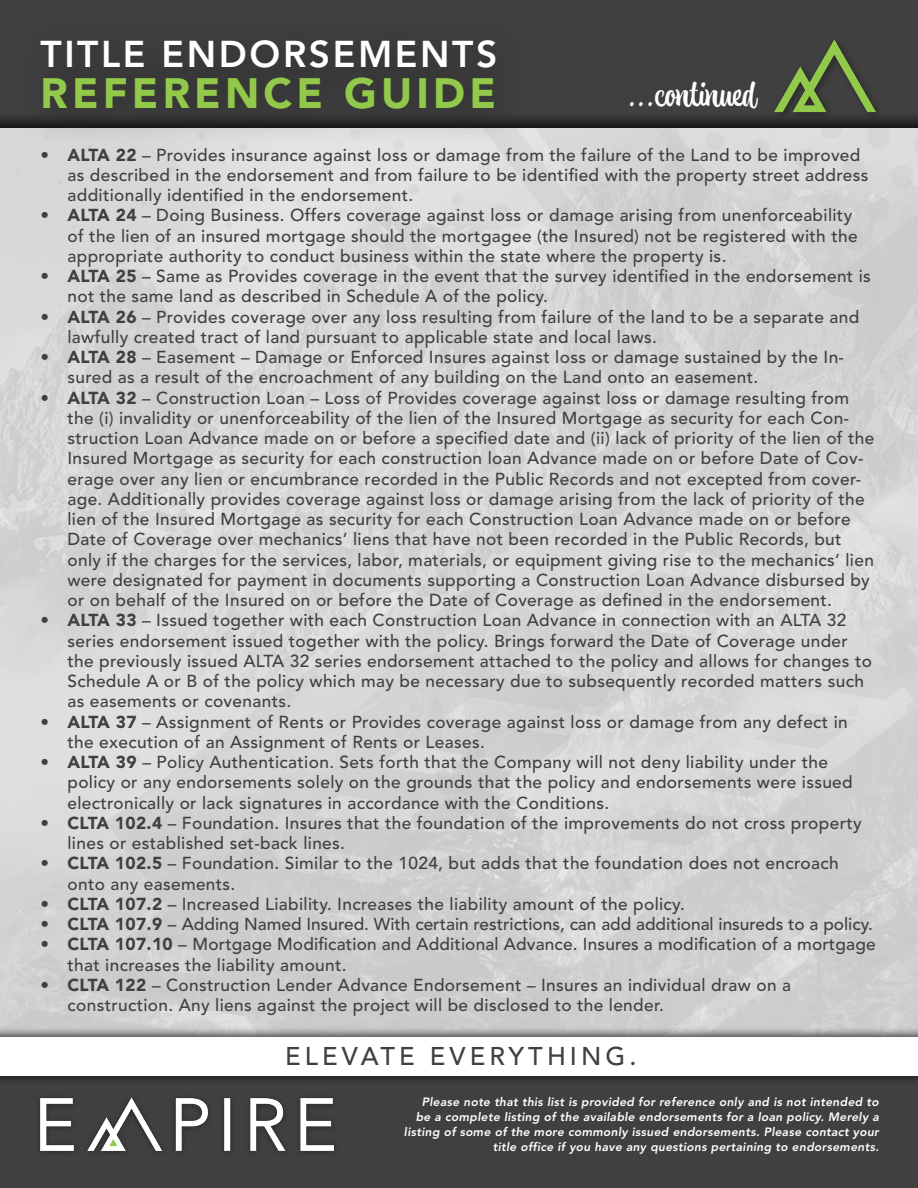
<style>
.page{position:relative;width:918px;height:1188px;background:#fff}
.page>*{position:absolute;margin:0;border:0;box-sizing:border-box;transform-origin:0 0}
.t1{font:900 42.15px "Avenir LT Std";letter-spacing:.1em;color:#92c94a}
.t2{font:800 37.05px "Avenir LT Std";letter-spacing:.07em;color:#fff}
.t3{font:32.4px "Atocha";color:#fff}
.t4{font:500 25.5px "Avenir LT Std";letter-spacing:.16em;color:#404041}
.t5{font:500 17.25px/20.2px "Avenir LT Std";letter-spacing:.02em;color:#404041}
.t6{font:500 17.25px "Avenir LT Std";color:#404041}
.t7{font:italic 800 12px/15px "Avenir LT Std";letter-spacing:.025em;color:#fff;text-align:right}
.s1{font-weight:900}
</style>
<div class="page">
<img style="left:0;top:130px;width:918px;height:896px">
<div style="left:0;top:1065px;width:918px;height:123px;background:#404041"></div>
<div style="left:0;top:0;width:918px;height:130px;background:#231f20;opacity:.75"></div>
<div style="left:770px;top:36px;width:114px;height:85px;background:#231f20;opacity:.75"></div>
<img style="left:771px;top:40px;width:108px;height:72px">
<img style="left:40px;top:1097px;width:294px;height:54px">
<div style="left:0;top:1026px;width:918px;height:55px;background:#231f20;opacity:.75"></div>
<div style="left:0;top:1037px;width:918px;height:38px;background:#fff"></div>
<div style="left:15px;top:11px;width:517px;height:135px;background:#231f20;opacity:.75"></div>
<p class="t2" style="left:40px;top:32px;width:458px">TITLE ENDORSEMENTS</p>
<p class="t1" style="left:40px;top:68px;width:457px">REFERENCE GUIDE</p>
<p class="t3" style="left:627px;top:72px;width:131px">...continued</p>
<p class="t5" style="left:68px;top:145px;width:802px;text-indent:-27px"><span class="s1">• ALTA 22</span> – Provides insurance against loss or damage from the failure of the Land to be improved as described in the endorsement and from failure to be identified with the property street address additionally identified in the endorsement.</p>
<p class="t5" style="left:68px;top:206px;width:792px;text-indent:-27px"><span class="s1">• ALTA 24</span> – Doing Business. Offers coverage against loss or damage arising from unenforceability of the lien of an insured mortgage should the mortgagee (the Insured) not be registered with the appropriate authority to conduct business within the state where the property is.</p>
<p class="t5" style="left:68px;top:266px;width:805px;text-indent:-27px"><span class="s1">• ALTA 25</span> – Same as Provides coverage in the event that the survey identified in the endorsement is not the same land as described in Schedule A of the policy.</p>
<p class="t5" style="left:68px;top:307px;width:793px;text-indent:-27px"><span class="s1">• ALTA 26</span> – Provides coverage over any loss resulting from failure of the land to be a separate and lawfully created tract of land pursuant to applicable state and local laws.</p>
<p class="t5" style="left:68px;top:347px;width:778px;text-indent:-27px"><span class="s1">• ALTA 28</span> – Easement – Damage or Enforced Insures against loss or damage sustained by the In&shy;sured as a result of the encroachment of any building on the Land onto an easement.</p>
<p class="t5" style="left:68px;top:388px;width:808px;text-indent:-27px"><span class="s1">• ALTA 32</span> – Construction Loan – Loss of Provides coverage against loss or damage resulting from the (i) invalidity or unenforceability of the lien of the Insured Mortgage as security for each Con&shy;struction Loan Advance made on or before a specified date and (ii) lack of priority of the lien of the Insured Mortgage as security for each construction loan Advance made on or before Date of Cov&shy;erage over any lien or encumbrance recorded in the Public Records and not excepted from cover&shy;age. Additionally provides coverage against loss or damage arising from the lack of priority of the lien of the Insured Mortgage as security for each Construction Loan Advance made on or before Date of Coverage over mechanics’ liens that have not been recorded in the Public Records, but only if the charges for the services, labor, materials, or equipment giving rise to the mechanics’ lien were designated for payment in documents supporting a Construction Loan Advance disbursed by or on behalf of the Insured on or before the Date of Coverage as defined in the endorsement.</p>
<p class="t5" style="left:68px;top:611px;width:806px;text-indent:-27px"><span class="s1">• ALTA 33</span> – Issued together with each Construction Loan Advance in connection with an ALTA 32 series endorsement issued together with the policy. Brings forward the Date of Coverage under the previously issued ALTA 32 series endorsement attached to the policy and allows for changes to Schedule A or B of the policy which may be necessary due to subsequently recorded matters such as easements or covenants.</p>
<p class="t5" style="left:68px;top:712px;width:782px;text-indent:-27px"><span class="s1">• ALTA 37</span> – Assignment of Rents or Provides coverage against loss or damage from any defect in the execution of an Assignment of Rents or Leases.</p>
<p class="t5" style="left:68px;top:752px;width:787px;text-indent:-27px"><span class="s1">• ALTA 39</span> – Policy Authentication. Sets forth that the Company will not deny liability under the policy or any endorsements solely on the grounds that the policy and endorsements were issued electronically or lack signatures in accordance with the Conditions.</p>
<p class="t5" style="left:68px;top:813px;width:796px;text-indent:-27px"><span class="s1">• CLTA 102.4</span> – Foundation. Insures that the foundation of the improvements do not cross property lines or established set-back lines.</p>
<p class="t5" style="left:68px;top:854px;width:773px;text-indent:-27px"><span class="s1">• CLTA 102.5</span> – Foundation. Similar to the 1024, but adds that the foundation does not encroach onto any easements.</p>
<p class="t5" style="left:40px;top:894px;width:646px"><span class="s1">• CLTA 107.2</span> – Increased Liability. Increases the liability amount of the policy.</p>
<p class="t6" style="left:40px;top:914px;width:834px"><span class="s1">• CLTA 107.9</span> – Adding Named Insured. With certain restrictions, can add additional insureds to a policy.</p>
<p class="t5" style="left:68px;top:935px;width:810px;text-indent:-27px"><span class="s1">• CLTA 107.10</span> – Mortgage Modification and Additional Advance. Insures a modification of a mortgage that increases the liability amount.</p>
<p class="t5" style="left:68px;top:975px;width:725px;text-indent:-27px"><span class="s1">• CLTA 122</span> – Construction Lender Advance Endorsement – Insures an individual draw on a construction. Any liens against the project will be disclosed to the lender.</p>
<p class="t4" style="left:285px;top:1042px;width:353px">ELEVATE EVERYTHING.</p>
<p class="t7" style="left:404px;top:1094px;width:476px">Please note that this list is provided for reference only and is not intended to<br>be a complete listing of the available endorsements for a loan policy. Merely a listing of some of the more commonly issued endorsements. Please contact your title office if you have any questions pertaining to endorsements.</p>
</div>
